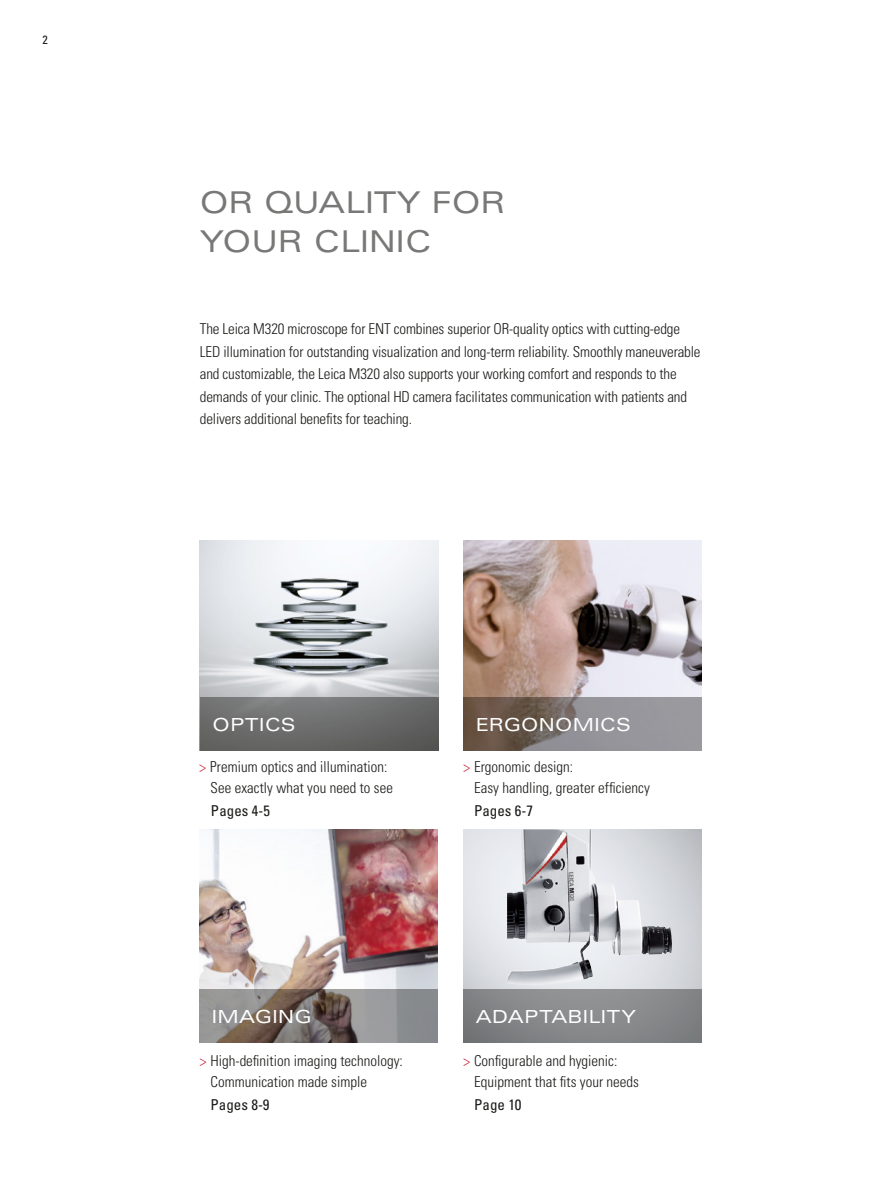
<style>
.page{position:relative;width:893px;height:1191px;background:#fff}
.page>*{position:absolute;margin:0;border:0;box-sizing:border-box;transform-origin:0 0}
.t1{font:expanded 30px/39px "Univers LT Std";color:#787877}
.t2{font:expanded 18px "Univers LT Std";letter-spacing:.02em;color:#fff}
.t3{font:300 condensed 15px/21px "Univers LT Std";letter-spacing:-.01em;color:#1b1b19}
.t4{font:condensed 15px "Univers LT Std";color:#1b1b19}
.t5{font:condensed 12px "Univers LT Std";color:#1b1b19}
.s1{color:#c41b31}
</style>
<div class="page">
<img style="left:199px;top:540px;width:239px;height:210px">
<img style="left:463px;top:540px;width:239px;height:157px">
<img style="left:200px;top:829px;width:238px;height:213px">
<img style="left:507px;top:829px;width:165px;height:156px">
<svg style="left:200px;top:697px;width:238px;height:53px;background:#6a6b6a"></svg>
<svg style="left:463px;top:697px;width:239px;height:53px;background:#837c7a"></svg>
<svg style="left:199px;top:989px;width:238px;height:53px;background:#817b79"></svg>
<div style="left:463px;top:989px;width:239px;height:53px;background:linear-gradient(to bottom,#8d8f91,#7d7f81)"></div>
<p class="t5" style="left:43px;top:32px;width:7px">2</p>
<h1 class="t1" style="left:200px;top:182px;width:307px">OR QUALITY FOR<br>YOUR CLINIC</h1>
<p class="t3" style="left:200px;top:317px;width:502px;line-height:22.5px">The Leica M320 microscope for ENT combines superior OR-quality optics with cutting-edge LED illumination for outstanding visualization and long-term reliability. Smoothly maneuverable and customizable, the Leica M320 also supports your working comfort and responds to the demands of your clinic. The optional HD camera facilitates communication with patients and delivers additional benefits for teaching.</p>
<p class="t2" style="left:213px;top:714px;width:84px">OPTICS</p>
<p class="t2" style="left:476px;top:714px;width:157px">ERGONOMICS</p>
<p class="t3" style="left:211px;top:756px;width:184px;text-indent:-11px"><span class="s1">&gt;</span> Premium optics and illumination:<br>See exactly what you need to see</p>
<p class="t4" style="left:211px;top:801px;width:61px">Pages 4-5</p>
<p class="t3" style="left:474px;top:756px;width:177px;text-indent:-11px"><span class="s1">&gt;</span> Ergonomic design:<br>Easy handling, greater efficiency</p>
<p class="t4" style="left:474px;top:801px;width:61px">Pages 6-7</p>
<p class="t2" style="left:212px;top:1005px;width:101px">IMAGING</p>
<p class="t2" style="left:476px;top:1005px;width:162px">ADAPTABILITY</p>
<p class="t3" style="left:210px;top:1050px;width:194px;text-indent:-11px"><span class="s1">&gt;</span> High-definition imaging technology:<br>Communication made simple</p>
<p class="t4" style="left:210px;top:1095px;width:61px">Pages 8-9</p>
<p class="t3" style="left:474px;top:1050px;width:166px;text-indent:-11px"><span class="s1">&gt;</span> Configurable and hygienic:<br>Equipment that fits your needs</p>
<p class="t4" style="left:474px;top:1095px;width:49px">Page 10</p>
</div>
